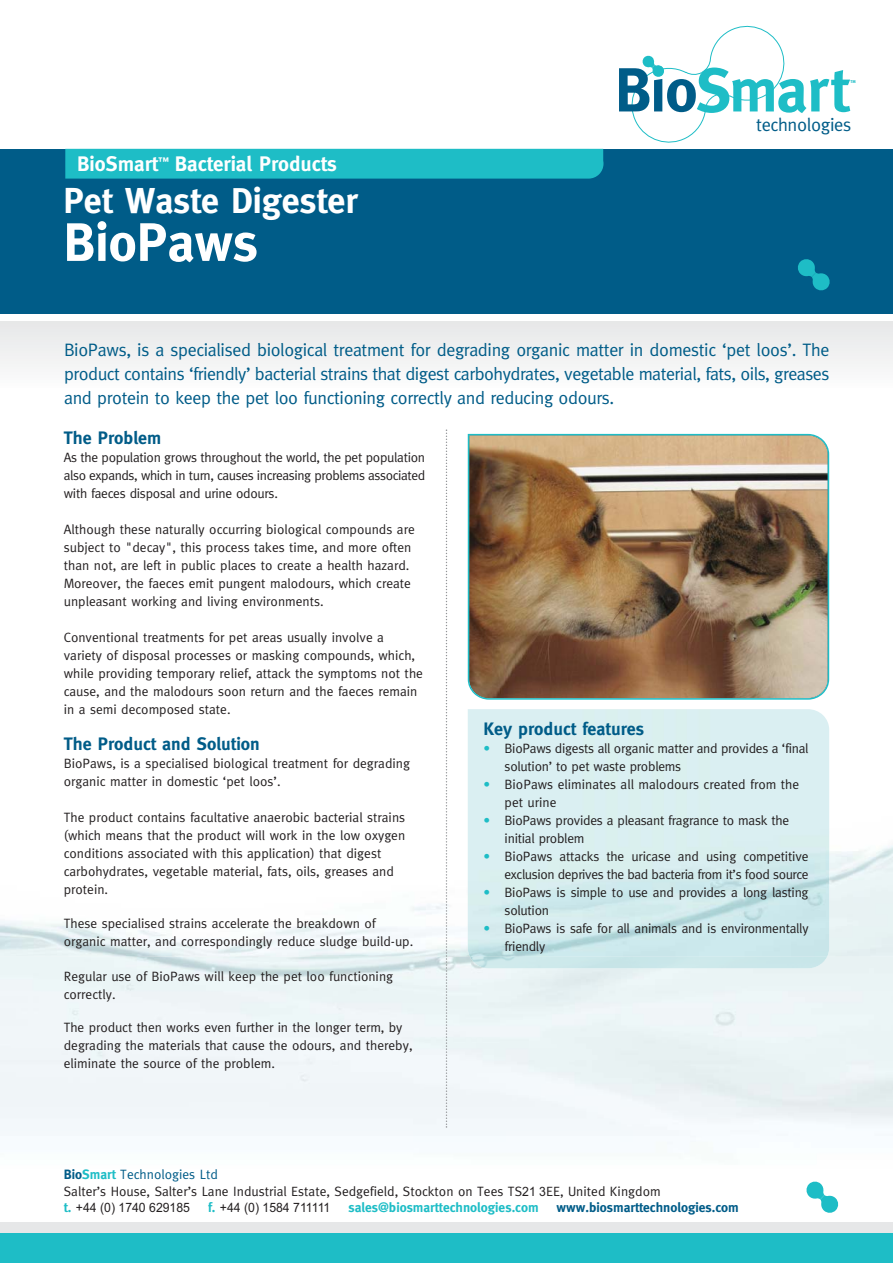
<style>
.page{position:relative;width:893px;height:1263px;background:#fff}
.page>*{position:absolute;margin:0;border:0;box-sizing:border-box;transform-origin:0 0}
.t1{font:700 54px "Meta";color:#fff}
.t2{font:700 36px "Meta";color:#fff}
.t3{font:700 21px "Meta";color:#fff}
.t4{font:18.45px "Meta";letter-spacing:-.02em;color:#005c88}
.t5{font:18px/24px "Meta";letter-spacing:-.02em;color:#005c88;text-align:justify}
.t6{font:700 18px "Meta";color:#005c88}
.t7{font:13.5px/18px "Meta";color:#231f20}
.t8{font:13.5px/18px "Meta";letter-spacing:-.02em;color:#231f20}
.t9{font:13.5px/18px "Meta";letter-spacing:-.03em;color:#231f20;text-align:right}
.t10{font:700 13.5px "Meta";color:#1ebdc6}
.t11{font:700 13.5px "Meta";color:#005c88}
.t12{font:12.9px "Arial";color:#231f20;scale:.95 1}
.t13{font:700 4.2px "Meta";color:#1ebdc6}
.s1{color:#1ebdc6}
.s2{font-weight:700;color:#005c88}
.s3{font-weight:700;color:#1ebdc6}
.s4{color:#005c88}
.s5{font-family:"Arial";font-size:12.9px}
.s6{font-family:"Meta";font-weight:700;font-size:13.5px;color:#1ebdc6}
</style>
<div class="page">
<div style="left:0;top:1222px;width:893px;height:25px;background:#e6e7e8"></div>
<div style="left:470px;top:957px;width:357px;height:11px;background:#cbe7ea"></div>
<div style="left:0;top:149px;width:893px;height:164px;background:#005c88"></div>
<div style="left:65px;top:149px;width:538px;height:30px;background:#1ebdc6"></div>
<div style="left:0;top:322px;width:893px;height:65px;background:#f1f1f2"></div>
<div style="left:0;top:1233px;width:893px;height:30px;background:#1ebdc6"></div>
<svg style="left:806px;top:1181px;width:33px;height:32px"></svg>
<svg style="left:619px;top:25px;width:231px;height:117px"></svg>
<svg style="left:446px;top:429px;width:1px;height:699px"></svg>
<svg style="left:798px;top:259px;width:32px;height:32px"></svg>
<img style="left:468px;top:434px;width:361px;height:266px">
<p class="t13" style="left:850px;top:79px;width:7px">TM</p>
<h3 class="t3" style="left:77px;top:155px;width:261px">BioSmart<sup>™</sup> Bacterial Products</h3>
<h2 class="t2" style="left:63px;top:186px;width:296px">Pet Waste Digester</h2>
<h1 class="t1" style="left:63px;top:221px;width:196px">BioPaws</h1>
<h3 class="t4" style="left:756px;top:117px;width:97px">technologies</h3>
<p class="t5" style="left:64px;top:339px;width:767px">BioPaws, is a specialised biological treatment for degrading organic matter in domestic ‘pet loos’. The product contains ‘friendly’ bacterial strains that digest carbohydrates, vegetable material, fats, oils, greases and protein to keep the pet loo functioning correctly and reducing odours.</p>
<h3 class="t6" style="left:64px;top:430px;width:99px">The Problem</h3>
<p class="t7" style="left:64px;top:449px;width:363px;text-align:justify">As the population grows throughout the world, the pet population also expands, which in turn, causes increasing problems associated with faeces disposal and urine odours.</p>
<p class="t7" style="left:64px;top:521px;width:352px">Although these naturally occurring biological compounds are subject to "decay", this process takes time, and more often than not, are left in public places to create a health hazard.<br>Moreover, the faeces emit pungent malodours, which create unpleasant working and living environments.</p>
<p class="t7" style="left:64px;top:629px;width:361px">Conventional treatments for pet areas usually involve a variety of disposal processes or masking compounds, which, while providing temporary relief, attack the symptoms not the cause, and the malodours soon return and the faeces remain in a semi decomposed state.</p>
<h3 class="t6" style="left:64px;top:736px;width:197px">The Product and Solution</h3>
<p class="t7" style="left:64px;top:755px;width:348px">BioPaws, is a specialised biological treatment for degrading organic matter in domestic ‘pet loos’.</p>
<p class="t7" style="left:64px;top:809px;width:343px">The product contains facultative anaerobic bacterial strains (which means that the product will work in the low oxygen conditions associated with this application) that digest carbohydrates, vegetable material, fats, oils, greases and protein.</p>
<p class="t7" style="left:64px;top:915px;width:351px">These specialised strains accelerate the breakdown of organic matter, and correspondingly reduce sludge build-up.</p>
<p class="t7" style="left:64px;top:968px;width:331px">Regular use of BioPaws will keep the pet loo functioning correctly.</p>
<p class="t7" style="left:64px;top:1019px;width:350px">The product then works even further in the longer term, by degrading the materials that cause the odours, and thereby, eliminate the source of the problem.</p>
<h3 class="t6" style="left:483px;top:722px;width:162px">Key product features</h3>
<p class="t8" style="left:505px;top:741px;width:305px;text-indent:-21px"><span class="s1">•</span> BioPaws digests all organic matter and provides a ‘final solution’ to pet waste problems</p>
<p class="t7" style="left:505px;top:777px;width:296px;text-indent:-21px"><span class="s1">•</span> BioPaws eliminates all malodours created from the pet urine</p>
<p class="t8" style="left:505px;top:813px;width:286px;text-indent:-21px"><span class="s1">•</span> BioPaws provides a pleasant fragrance to mask the initial problem</p>
<p class="t9" style="left:483px;top:849px;width:327px"><span class="s1">•</span> BioPaws attacks the uricase and using competitive exclusion deprives the bad bacteria from it’s food source</p>
<p class="t8" style="left:505px;top:885px;width:305px;text-indent:-21px"><span class="s1">•</span> BioPaws is simple to use and provides a long lasting solution</p>
<p class="t8" style="left:505px;top:921px;width:306px;text-indent:-21px"><span class="s1">•</span> BioPaws is safe for all animals and is environmentally friendly</p>
<p class="t7" style="left:64px;top:1167px;width:598px;line-height:16.4px"><span class="s2">Bio</span><span class="s3">Smart</span> <span class="s4">Technologies Ltd<br></span>Salter’s House, Salter’s Lane Industrial Estate, Sedgefield, Stockton on Tees TS<span class="s5">21 3</span>EE, United Kingdom</p>
<p class="t12" style="left:64px;top:1200px;width:134px"><span class="s6">t.</span> +44 (0) 1740 629185</p>
<p class="t12" style="left:208px;top:1200px;width:130px"><span class="s6">f.</span> +44 (0) 1584 711111</p>
<p class="t10" style="left:348px;top:1202px;width:192px">sales@biosmarttechnologies.com</p>
<p class="t11" style="left:556px;top:1202px;width:184px">www.biosmarttechnologies.com</p>
</div>
